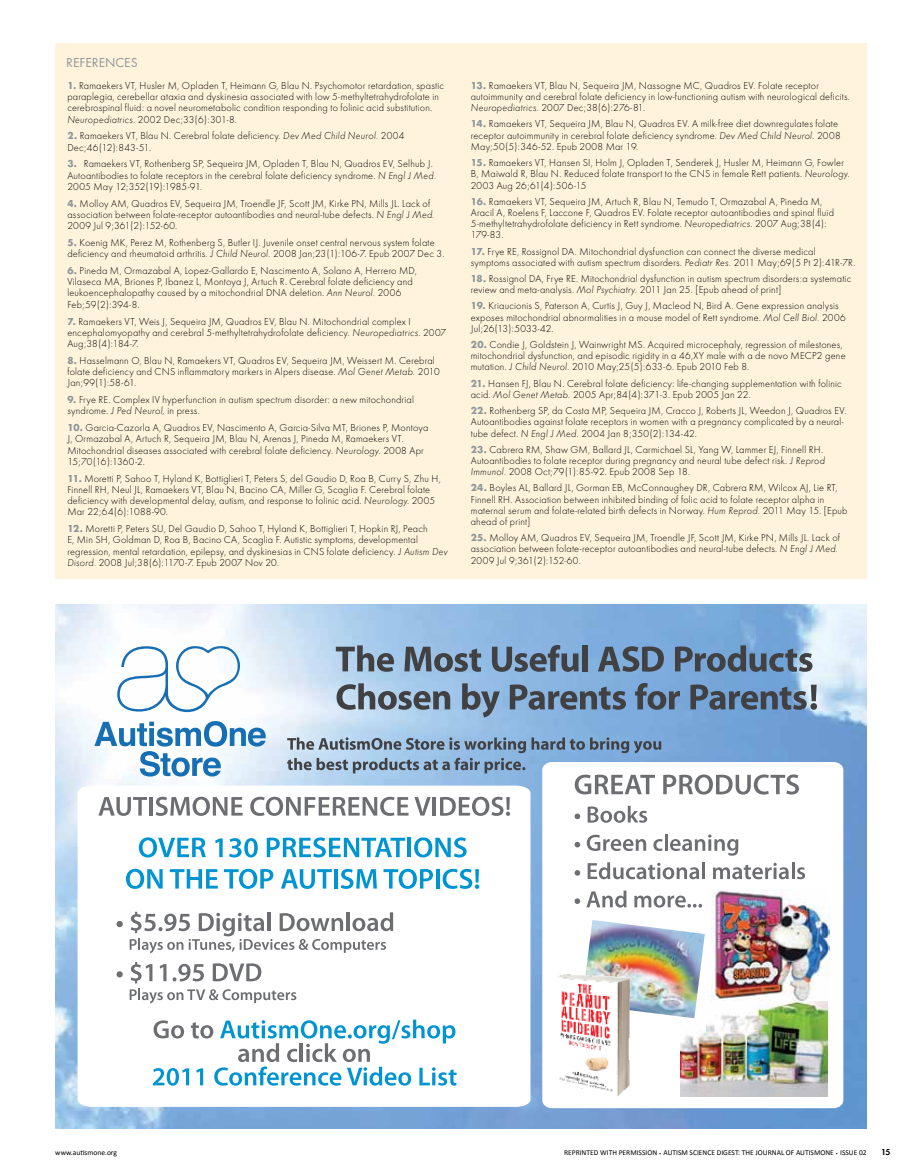
<style>
.page{position:relative;width:905px;height:1175px;background:#fff}
.page>*{position:absolute;margin:0;border:0;box-sizing:border-box;transform-origin:0 0}
.t1{font:13.5px "Futura T";color:#8e969b}
.t2{font:300 10.5px/11.2px "Futura T";letter-spacing:.02em;color:#000}
.t3{font:600 9px "Futura T";color:#000}
.t4{font:7.5px "Calibri";color:#000}
.s1{font-weight:700;color:#8e969b}
.s2{font-style:italic}
</style>
<div class="page">
<div style="left:55px;top:43px;width:811px;height:535px;background:#fff4db"></div>
<img style="left:55px;top:604px;width:811px;height:524px">
<svg style="left:78px;top:785px;width:452px;height:321px"></svg>
<svg style="left:542px;top:762px;width:301px;height:346px"></svg>
<svg style="left:574px;top:841px;width:6px;height:6px"></svg>
<svg style="left:586px;top:834px;width:60px;height:17px"></svg>
<svg style="left:653px;top:839px;width:9px;height:12px"></svg>
<hr style="left:664px;top:834px;width:3px;height:16px;background:#6d6e71">
<svg style="left:670px;top:834px;width:68px;height:21px"></svg>
<svg style="left:574px;top:870px;width:6px;height:5px"></svg>
<svg style="left:587px;top:862px;width:112px;height:17px"></svg>
<hr style="left:702px;top:862px;width:3px;height:17px;background:#6d6e71">
<svg style="left:713px;top:862px;width:75px;height:17px"></svg>
<hr style="left:791px;top:862px;width:3px;height:17px;background:#6d6e71">
<svg style="left:797px;top:867px;width:8px;height:12px"></svg>
<svg style="left:574px;top:898px;width:6px;height:6px"></svg>
<svg style="left:586px;top:890px;width:40px;height:17px"></svg>
<svg style="left:634px;top:895px;width:68px;height:12px"></svg>
<svg style="left:94px;top:645px;width:723px;height:177px"></svg>
<img style="left:680px;top:978px;width:147px;height:118px">
<div style="left:116px;top:921px;width:7px;height:6px;background:#6d6e71;border-radius:50%"></div>
<svg style="left:130px;top:911px;width:263px;height:42px"></svg>
<div style="left:116px;top:971px;width:7px;height:6px;background:#6d6e71;border-radius:50%"></div>
<svg style="left:130px;top:962px;width:166px;height:41px"></svg>
<svg style="left:139px;top:837px;width:67px;height:20px"></svg>
<svg style="left:215px;top:838px;width:8px;height:19px"></svg>
<svg style="left:229px;top:838px;width:29px;height:19px"></svg>
<svg style="left:267px;top:837px;width:138px;height:20px"></svg>
<hr style="left:407px;top:837px;width:4px;height:20px;background:#0194d3">
<svg style="left:414px;top:837px;width:52px;height:20px"></svg>
<svg style="left:126px;top:868px;width:37px;height:21px"></svg>
<svg style="left:170px;top:869px;width:48px;height:19px"></svg>
<svg style="left:224px;top:868px;width:49px;height:21px"></svg>
<svg style="left:281px;top:869px;width:51px;height:20px"></svg>
<hr style="left:334px;top:869px;width:3px;height:19px;background:#0194d3">
<svg style="left:341px;top:868px;width:36px;height:21px"></svg>
<svg style="left:383px;top:868px;width:50px;height:21px"></svg>
<hr style="left:436px;top:869px;width:3px;height:19px;background:#0194d3">
<svg style="left:442px;top:868px;width:37px;height:21px"></svg>
<svg style="left:153px;top:1019px;width:303px;height:66px"></svg>
<img style="left:711px;top:889px;width:118px;height:111px">
<img style="left:582px;top:920px;width:122px;height:98px">
<img style="left:552px;top:972px;width:79px;height:125px">
<p class="t1" style="left:66px;top:54px;width:73px">REFERENCES</p>
<p class="t2" style="left:67px;top:80px;width:378px"><span class="s1">1.</span> Ramaekers VT, Husler M, Opladen T, Heimann G, Blau N. Psychomotor retardation, spastic paraplegia, cerebellar ataxia and dyskinesia associated with low 5-methyltetrahydrofolate in cerebrospinal fluid: a novel neurometabolic condition responding to folinic acid substitution.<br><span class="s2">Neuropediatrics</span>. 2002 Dec;33(6):301-8.</p>
<p class="t2" style="left:67px;top:130px;width:338px"><span class="s1">2.</span> Ramaekers VT, Blau N. Cerebral folate deficiency. <span class="s2">Dev Med Child Neurol.</span> 2004<br>Dec;46(12):843-51.</p>
<p class="t2" style="left:67px;top:158px;width:370px"><span class="s1">3.</span> Ramaekers VT, Rothenberg SP, Sequeira JM, Opladen T, Blau N, Quadros EV, Selhub J.<br>Autoantibodies to folate receptors in the cerebral folate deficiency syndrome. <span class="s2">N Engl J Med.<br></span>2005 May 12;352(19):1985-91.</p>
<p class="t2" style="left:67px;top:197px;width:369px"><span class="s1">4.</span> Molloy AM, Quadros EV, Sequeira JM, Troendle JF, Scott JM, Kirke PN, Mills JL. Lack of association between folate-receptor autoantibodies and neural-tube defects. <span class="s2">N Engl J Med.<br></span>2009 Jul 9;361(2):152-60.</p>
<p class="t2" style="left:67px;top:237px;width:378px"><span class="s1">5.</span> Koenig MK, Perez M, Rothenberg S, Butler IJ. Juvenile onset central nervous system folate deficiency and rheumatoid arthritis. <span class="s2">J Child Neurol.</span> 2008 Jan;23(1):106-7. Epub 2007 Dec 3.</p>
<p class="t2" style="left:67px;top:265px;width:351px"><span class="s1">6.</span> Pineda M, Ormazabal A, Lopez-Gallardo E, Nascimento A, Solano A, Herrero MD, Vilaseca MA, Briones P, Ibanez L, Montoya J, Artuch R. Cerebral folate deficiency and leukoencephalopathy caused by a mitochondrial DNA deletion. <span class="s2">Ann Neurol.</span> 2006<br>Feb;59(2):394-8.</p>
<p class="t2" style="left:67px;top:315px;width:380px"><span class="s1">7.</span> Ramaekers VT, Weis J, Sequeira JM, Quadros EV, Blau N. Mitochondrial complex I encephalomyopathy and cerebral 5-methyltetrahydrofolate deficiency. <span class="s2">Neuropediatrics</span>. 2007<br>Aug;38(4):184-7.</p>
<p class="t2" style="left:67px;top:354px;width:374px"><span class="s1">8.</span> Hasselmann O, Blau N, Ramaekers VT, Quadros EV, Sequeira JM, Weissert M. Cerebral folate deficiency and CNS inflammatory markers in Alpers disease. <span class="s2">Mol Genet Metab.</span> 2010<br>Jan;99(1):58-61.</p>
<p class="t2" style="left:67px;top:394px;width:348px"><span class="s1">9.</span> Frye RE. Complex IV hyperfunction in autism spectrum disorder: a new mitochondrial syndrome. <span class="s2">J Ped Neurol,</span> in press.</p>
<p class="t2" style="left:67px;top:422px;width:362px"><span class="s1">10.</span> Garcia-Cazorla A, Quadros EV, Nascimento A, Garcia-Silva MT, Briones P, Montoya J, Ormazabal A, Artuch R, Sequeira JM, Blau N, Arenas J, Pineda M, Ramaekers VT.<br>Mitochondrial diseases associated with cerebral folate deficiency. <span class="s2">Neurology</span>. 2008 Apr 15;70(16):1360-2.</p>
<p class="t2" style="left:67px;top:472px;width:375px"><span class="s1">11.</span> Moretti P, Sahoo T, Hyland K, Bottiglieri T, Peters S, del Gaudio D, Roa B, Curry S, Zhu H, Finnell RH, Neul JL, Ramaekers VT, Blau N, Bacino CA, Miller G, Scaglia F. Cerebral folate deficiency with developmental delay, autism, and response to folinic acid. <span class="s2">Neurology</span>. 2005<br>Mar 22;64(6):1088-90.</p>
<p class="t2" style="left:67px;top:523px;width:382px"><span class="s1">12.</span> Moretti P, Peters SU, Del Gaudio D, Sahoo T, Hyland K, Bottiglieri T, Hopkin RJ, Peach<br>E, Min SH, Goldman D, Roa B, Bacino CA, Scaglia F. Autistic symptoms, developmental regression, mental retardation, epilepsy, and dyskinesias in CNS folate deficiency. <span class="s2">J Autism Dev Disord.</span> 2008 Jul;38(6):1170-7. Epub 2007 Nov 20.</p>
<p class="t2" style="left:471px;top:79px;width:381px"><span class="s1">13.</span> Ramaekers VT, Blau N, Sequeira JM, Nassogne MC, Quadros EV. Folate receptor autoimmunity and cerebral folate deficiency in low-functioning autism with neurological deficits.<br><span class="s2">Neuropediatrics</span>. 2007 Dec;38(6):276-81.</p>
<p class="t2" style="left:471px;top:118px;width:371px"><span class="s1">14.</span> Ramaekers VT, Sequeira JM, Blau N, Quadros EV. A milk-free diet downregulates folate receptor autoimmunity in cerebral folate deficiency syndrome. <span class="s2">Dev Med Child Neurol.</span> 2008<br>May;50(5):346-52. Epub 2008 Mar 19.</p>
<p class="t2" style="left:471px;top:157px;width:380px"><span class="s1">15.</span> Ramaekers VT, Hansen SI, Holm J, Opladen T, Senderek J, Husler M, Heimann G, Fowler<br>B, Maiwald R, Blau N. Reduced folate transport to the CNS in female Rett patients. <span class="s2">Neurology</span>.<br>2003 Aug 26;61(4):506-15</p>
<p class="t2" style="left:471px;top:195px;width:365px"><span class="s1">16.</span> Ramaekers VT, Sequeira JM, Artuch R, Blau N, Temudo T, Ormazabal A, Pineda M, Aracil A, Roelens F, Laccone F, Quadros EV. Folate receptor autoantibodies and spinal fluid 5-methyltetrahydrofolate deficiency in Rett syndrome. <span class="s2">Neuropediatrics</span>. 2007 Aug;38(4):<br>179-83.</p>
<p class="t2" style="left:471px;top:245px;width:386px"><span class="s1">17.</span> Frye RE, Rossignol DA. Mitochondrial dysfunction can connect the diverse medical symptoms associated with autism spectrum disorders. <span class="s2">Pediatr Res.</span> 2011 May;69(5 Pt 2):41R-7R.</p>
<p class="t2" style="left:471px;top:273px;width:382px"><span class="s1">18.</span> Rossignol DA, Frye RE. Mitochondrial dysfunction in autism spectrum disorders:a systematic review and meta-analysis. <span class="s2">Mol Psychiatry.</span> 2011 Jan 25. [Epub ahead of print]</p>
<p class="t2" style="left:471px;top:300px;width:376px"><span class="s1">19.</span> Kriaucionis S, Paterson A, Curtis J, Guy J, Macleod N, Bird A. Gene expression analysis exposes mitochondrial abnormalities in a mouse model of Rett syndrome. <span class="s2">Mol Cell Biol.</span> 2006<br>Jul;26(13):5033-42.</p>
<p class="t2" style="left:471px;top:339px;width:376px"><span class="s1">20.</span> Condie J, Goldstein J, Wainwright MS. Acquired microcephaly, regression of milestones, mitochondrial dysfunction, and episodic rigidity in a 46,XY male with a de novo MECP2 gene mutation. <span class="s2">J Child Neurol.</span> 2010 May;25(5):633-6. Epub 2010 Feb 8.</p>
<p class="t2" style="left:471px;top:377px;width:372px"><span class="s1">21.</span> Hansen FJ, Blau N. Cerebral folate deficiency: life-changing supplementation with folinic acid. <span class="s2">Mol Genet Metab.</span> 2005 Apr;84(4):371-3. Epub 2005 Jan 22.</p>
<p class="t2" style="left:471px;top:405px;width:377px"><span class="s1">22.</span> Rothenberg SP, da Costa MP, Sequeira JM, Cracco J, Roberts JL, Weedon J, Quadros EV.<br>Autoantibodies against folate receptors in women with a pregnancy complicated by a neural&shy;tube defect. <span class="s2">N Engl J Med.</span> 2004 Jan 8;350(2):134-42.</p>
<p class="t2" style="left:471px;top:443px;width:356px"><span class="s1">23.</span> Cabrera RM, Shaw GM, Ballard JL, Carmichael SL, Yang W, Lammer EJ, Finnell RH.<br>Autoantibodies to folate receptor during pregnancy and neural tube defect risk. <span class="s2">J Reprod<br>Immunol.</span> 2008 Oct;79(1):85-92. Epub 2008 Sep 18.</p>
<p class="t2" style="left:471px;top:482px;width:378px"><span class="s1">24.</span> Boyles AL, Ballard JL, Gorman EB, McConnaughey DR, Cabrera RM, Wilcox AJ, Lie RT, Finnell RH. Association between inhibited binding of folic acid to folate receptor alpha in maternal serum and folate-related birth defects in Norway. <span class="s2">Hum Reprod.</span> 2011 May 15. [Epub ahead of print]</p>
<p class="t2" style="left:471px;top:532px;width:371px"><span class="s1">25.</span> Molloy AM, Quadros EV, Sequeira JM, Troendle JF, Scott JM, Kirke PN, Mills JL. Lack of association between folate-receptor autoantibodies and neural-tube defects. <span class="s2">N Engl J Med.<br></span>2009 Jul 9;361(2):152-60.</p>
<p class="t4" style="left:55px;top:1148px;width:63px">www.autismone.org</p>
<p class="t4" style="left:564px;top:1148px;width:304px">REPRINTED WITH PERMISSION AUTISM SCIENCE DIGEST: THE JOURNAL OF AUTISMONE ISSUE 02</p>
<p class="t3" style="left:881px;top:1147px;width:11px">15</p>
</div>
